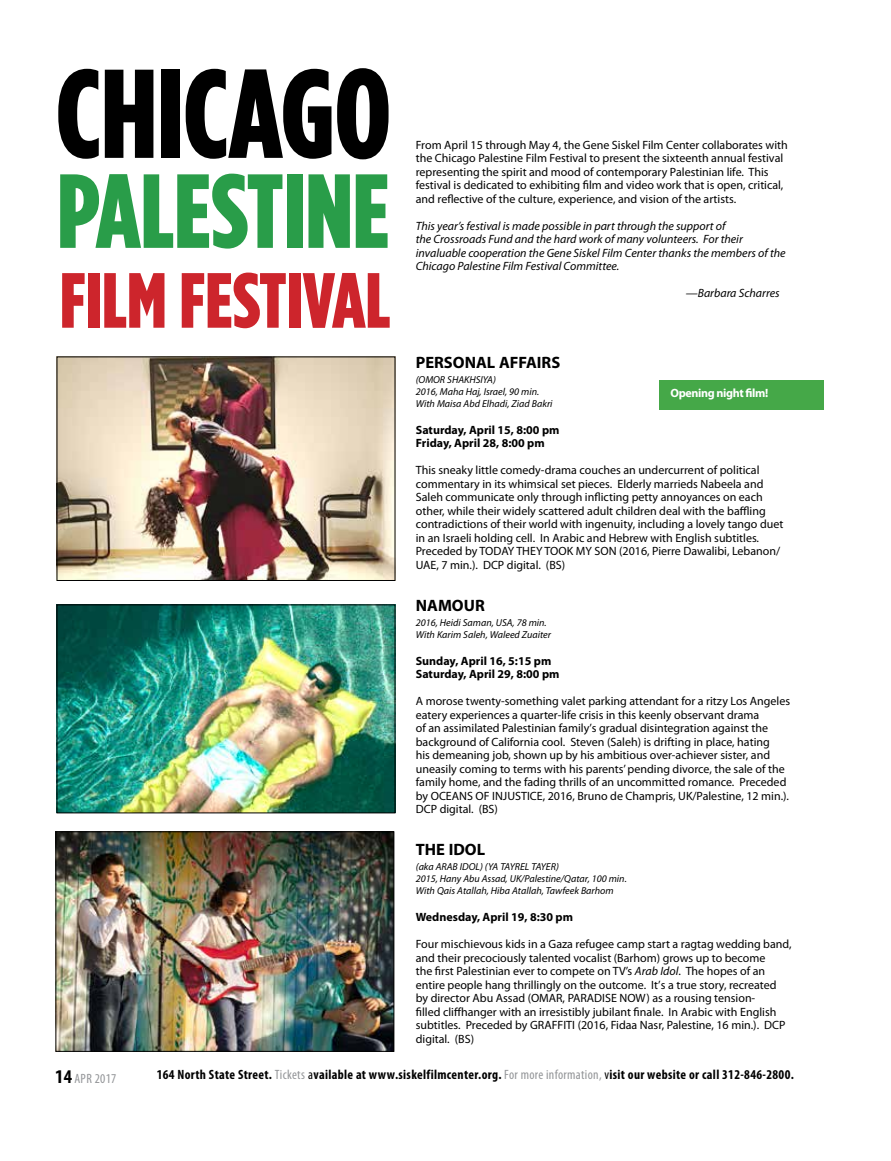
<style>
.page{position:relative;width:891px;height:1161px;background:#fff}
.page>*{position:absolute;margin:0;border:0;box-sizing:border-box;transform-origin:0 0}
.t1{font:900 126px "Gotham Condensed";color:#000}
.t2{font:900 105px "Gotham Condensed";color:#299d49}
.t3{font:900 78px "Gotham Condensed";color:#cd252c}
.t4{font:700 16.5px "Myriad Pro";color:#000}
.t5{font:700 condensed 13.5px "Myriad Pro";letter-spacing:.025em;color:#000}
.t6{font:condensed 13.5px "Myriad Pro";letter-spacing:.025em;color:#939598}
.t7{font:12px/13.5px "Myriad Pro";color:#000}
.t8{font:italic 12px/13.5px "Myriad Pro";color:#000}
.t9{font:700 12px/13.5px "Myriad Pro";color:#000}
.t10{font:700 12px "Myriad Pro";letter-spacing:-.03em;color:#fff}
.t11{font:italic 10.2px/12px "Myriad Pro";color:#000}
.s1{font-style:italic}
.s2{font-weight:700;font-size:19.5px;color:#000}
.s3{font-weight:400;color:#939598}
.s4{font-weight:400}
</style>
<div class="page">
<img style="left:59px;top:359px;width:334px;height:220px">
<div style="left:57px;top:357px;width:338px;height:224px;border:1px solid #000"></div>
<img style="left:59px;top:606px;width:334px;height:205px">
<div style="left:57px;top:604px;width:338px;height:209px;border:1px solid #000"></div>
<img style="left:58px;top:833px;width:334px;height:217px">
<div style="left:56px;top:831px;width:338px;height:221px;border:1px solid #000"></div>
<div style="left:659px;top:380px;width:165px;height:30px;background:#45a848"></div>
<h1 class="t1" style="left:56px;top:46px;width:337px">CHICAGO</h1>
<h2 class="t2" style="left:57px;top:154px;width:334px">PALESTINE</h2>
<h3 class="t3" style="left:60px;top:258px;width:332px">FILM FESTIVAL</h3>
<p class="t7" style="left:416px;top:138px;width:374px">From April 15 through May 4, the Gene Siskel Film Center collaborates with the Chicago Palestine Film Festival to present the sixteenth annual festival representing the spirit and mood of contemporary Palestinian life. This festival is dedicated to exhibiting film and video work that is open, critical, and reflective of the culture, experience, and vision of the artists.</p>
<p class="t8" style="left:416px;top:219px;width:371px">This year’s festival is made possible in part through the support of<br>the Crossroads Fund and the hard work of many volunteers. For their invaluable cooperation the Gene Siskel Film Center thanks the members of the Chicago Palestine Film Festival Committee.</p>
<p class="t8" style="left:686px;top:286px;width:95px">—Barbara Scharres</p>
<h3 class="t4" style="left:416px;top:351px;width:146px">PERSONAL AFFAIRS</h3>
<p class="t11" style="left:416px;top:373px;width:138px">(OMOR SHAKHSIYA)<br>2016, Maha Haj, Israel, 90 min.<br>With Maisa Abd Elhadi, Ziad Bakri</p>
<p class="t9" style="left:416px;top:422px;width:145px">Saturday, April 15, 8:00 pm<br>Friday, April 28, 8:00 pm</p>
<p class="t7" style="left:416px;top:463px;width:369px">This sneaky little comedy-drama couches an undercurrent of political commentary in its whimsical set pieces. Elderly marrieds Nabeela and Saleh communicate only through inflicting petty annoyances on each other, while their widely scattered adult children deal with the baffling contradictions of their world with ingenuity, including a lovely tango duet in an Israeli holding cell. In Arabic and Hebrew with English subtitles.<br>Preceded by TODAY THEY TOOK MY SON (2016, Pierre Dawalibi, Lebanon/ UAE, 7 min.). DCP digital. (BS)</p>
<h3 class="t4" style="left:416px;top:594px;width:71px">NAMOUR</h3>
<p class="t11" style="left:416px;top:616px;width:137px">2016, Heidi Saman, USA, 78 min.<br>With Karim Saleh, Waleed Zuaiter</p>
<p class="t9" style="left:416px;top:654px;width:145px">Sunday, April 16, 5:15 pm<br>Saturday, April 29, 8:00 pm</p>
<p class="t7" style="left:416px;top:694px;width:376px">A morose twenty-something valet parking attendant for a ritzy Los Angeles eatery experiences a quarter-life crisis in this keenly observant drama<br>of an assimilated Palestinian family’s gradual disintegration against the background of California cool. Steven (Saleh) is drifting in place, hating<br>his demeaning job, shown up by his ambitious over-achiever sister, and uneasily coming to terms with his parents’ pending divorce, the sale of the family home, and the fading thrills of an uncommitted romance. Preceded by OCEANS OF INJUSTICE, 2016, Bruno de Champris, UK/Palestine, 12 min.).<br>DCP digital. (BS)</p>
<h3 class="t4" style="left:416px;top:839px;width:71px">THE IDOL</h3>
<p class="t11" style="left:416px;top:861px;width:213px">(aka ARAB IDOL) (YA TAYREL TAYER)<br>2015, Hany Abu Assad, UK/Palestine/Qatar, 100 min.<br>With Qais Atallah, Hiba Atallah, Tawfeek Barhom</p>
<p class="t9" style="left:416px;top:910px;width:159px">Wednesday, April 19, 8:30 pm</p>
<p class="t7" style="left:416px;top:937px;width:377px">Four mischievous kids in a Gaza refugee camp start a ragtag wedding band, and their precociously talented vocalist (Barhom) grows up to become<br>the first Palestinian ever to compete on TV’s <span class="s1">Arab Idol</span>. The hopes of an entire people hang thrillingly on the outcome. It’s a true story, recreated by director Abu Assad (OMAR, PARADISE NOW) as a rousing tension-<br>filled cliffhanger with an irresistibly jubilant finale. In Arabic with English subtitles. Preceded by GRAFFITI (2016, Fidaa Nasr, Palestine, 16 min.). DCP digital. (BS)</p>
<p class="t10" style="left:670px;top:385px;width:99px">Opening night film!</p>
<p class="t6" style="left:55px;top:1070px;width:63px"><span class="s2">14</span> APR 2017</p>
<p class="t5" style="left:157px;top:1066px;width:639px">164 North State Street. <span class="s3">Tickets</span> <span class="s4">a</span>vailable at www.siskelfilmcenter.org. <span class="s3">For more information,</span> <span class="s4">v</span>isit our website or call 312-846-2800.</p>
</div>
